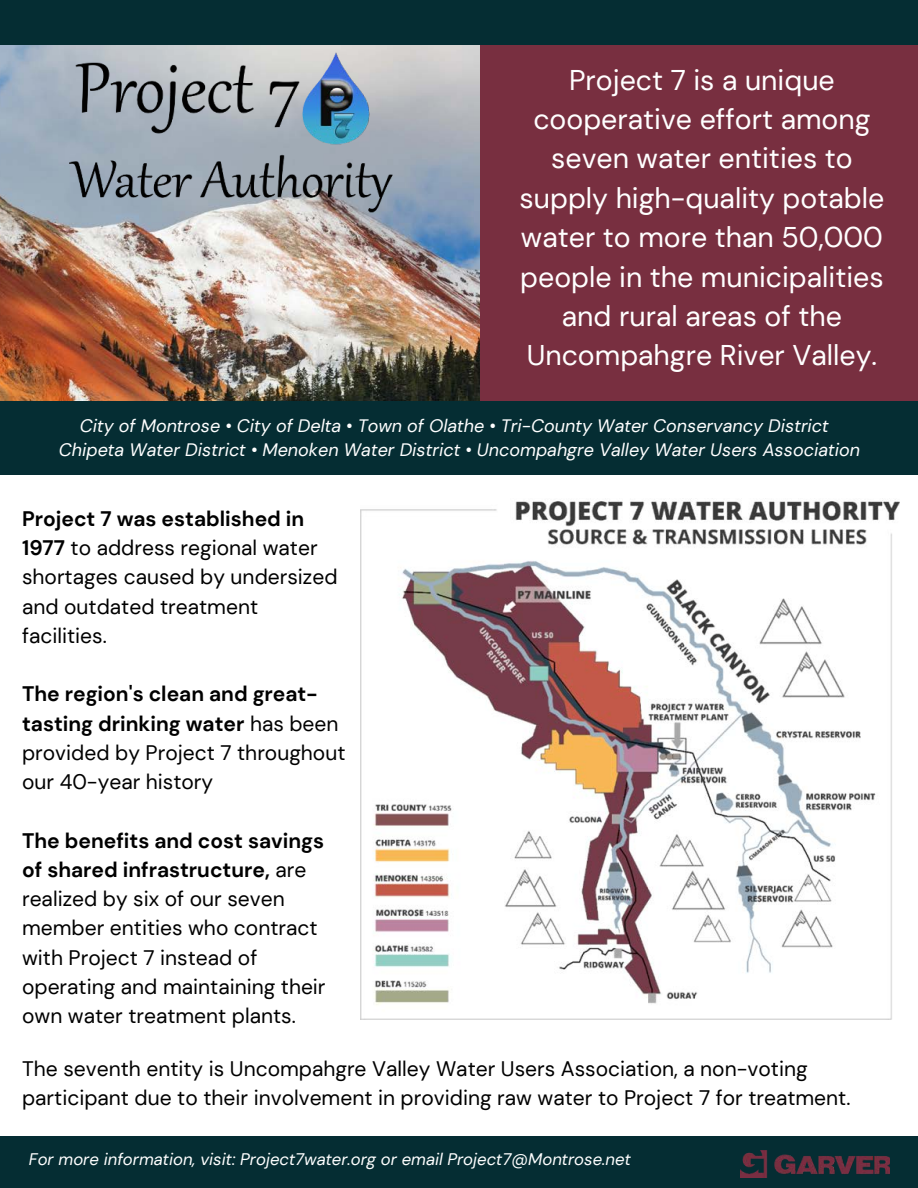
<style>
.page{position:relative;width:918px;height:1188px;background:#fff}
.page>*{position:absolute;margin:0;border:0;box-sizing:border-box;transform-origin:0 0}
.t1{font:28.5px/39.3px "DM Sans";color:#fff;text-align:center}
.t2{font:21px/29.2px "DM Sans";color:#000}
.t3{font:italic 18px/24.8px "DM Sans";color:#fff;text-align:center}
.t4{font:italic 16.8px "DM Sans";color:#fff}
.s1{font-weight:700}
</style>
<div class="page">
<img style="left:0;top:44px;width:480px;height:357px">
<img style="left:62px;top:44px;width:348px;height:177px">
<div style="left:480px;top:0;width:438px;height:401px;background:#782f40"></div>
<div style="left:0;top:1136px;width:918px;height:52px;background:#052d33"></div>
<img style="left:740px;top:1150px;width:150px;height:27px">
<div style="left:0;top:401px;width:918px;height:74px;background:#052d33"></div>
<div style="left:0;top:0;width:918px;height:44px;background:#052d33"></div>
<img style="left:361px;top:500px;width:539px;height:520px">
<h1 class="t1" style="left:520px;top:60px;width:366px">Project 7 is a unique cooperative effort among seven water entities to supply high-quality potable water to more than 50,000 people in the municipalities and rural areas of the<br>Uncompahgre River Valley.</h1>
<p class="t3" style="left:59px;top:413px;width:803px">City of Montrose • City of Delta • Town of Olathe • Tri-County Water Conservancy District<br>Chipeta Water District • Menoken Water District • Uncompahgre Valley Water Users Association</p>
<p class="t2" style="left:22px;top:504px;width:317px"><span class="s1">Project 7 was established in<br>1977</span> to address regional water shortages caused by undersized and outdated treatment facilities.</p>
<p class="t2" style="left:22px;top:679px;width:325px"><span class="s1">The region's clean and great&shy;tasting drinking water</span> has been provided by Project 7 throughout our 40-year history</p>
<p class="t2" style="left:22px;top:826px;width:305px"><span class="s1">The benefits and cost savings of shared infrastructure,</span> are realized by six of our seven member entities who contract with Project 7 instead of operating and maintaining their own water treatment plants.</p>
<p class="t2" style="left:22px;top:1054px;width:830px">The seventh entity is Uncompahgre Valley Water Users Association, a non-voting participant due to their involvement in providing raw water to Project 7 for treatment.</p>
<p class="t4" style="left:29px;top:1149px;width:604px">For more information, visit: Project7water.org or email Project7@Montrose.net</p>
</div>
